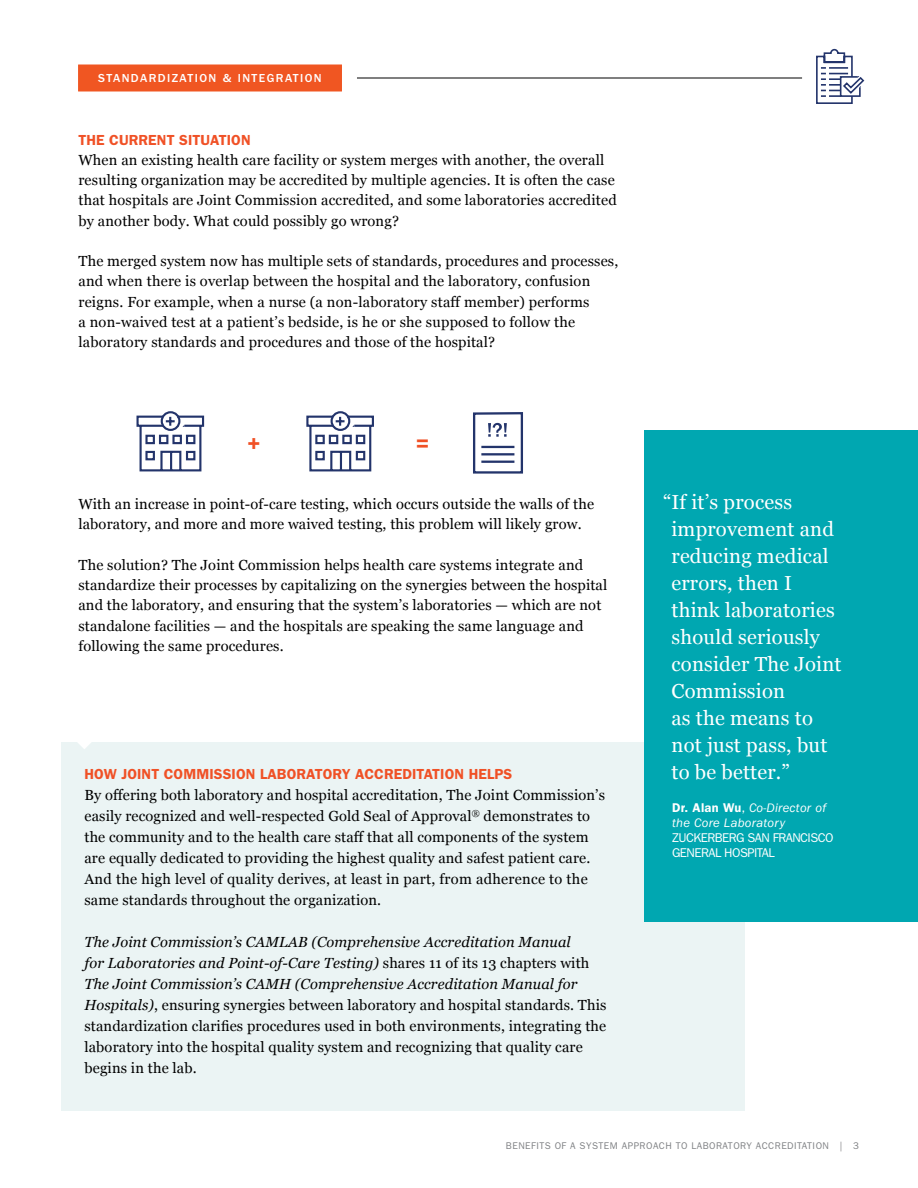
<style>
.page{position:relative;width:918px;height:1188px;background:#fff}
.page>*{position:absolute;margin:0;border:0;box-sizing:border-box;transform-origin:0 0}
.t1{font:600 22.5px "ITC Franklin Gothic Std";color:#f05126}
.t2{font:20.25px/27px "Georgia";letter-spacing:.01em;color:#fff}
.t3{font:14.7px/20.2px "Georgia";letter-spacing:.01em;color:#000}
.t4{font:600 14.7px "ITC Franklin Gothic Std";letter-spacing:.005em;color:#f05126}
.t5{font:italic 12.75px/15px "ITC Franklin Gothic Std";letter-spacing:.02em;color:#fff}
.t6{font:12.75px/15px "ITC Franklin Gothic Std";letter-spacing:-.04em;color:#fff}
.t7{font:500 12px "ITC Franklin Gothic Std";letter-spacing:.12em;color:#fff}
.t8{font:9.75px "ITC Franklin Gothic Std";letter-spacing:.05em;color:#808285}
.s1{font-style:italic}
.s2{font-weight:600;font-style:normal}
.s3{font-style:normal}
</style>
<div class="page">
<div style="left:62px;top:742px;width:683px;height:369px;background:#ebf4f4"></div>
<svg style="left:78px;top:742px;width:13px;height:7px"></svg>
<hr style="left:78px;top:78px;width:724px;height:1px;background:#000">
<svg style="left:78px;top:64px;width:286px;height:28px;background:#f1683a"></svg>
<div style="left:645px;top:430px;width:273px;height:491px;background:#00a7b1"></div>
<svg style="left:136px;top:411px;width:69px;height:61px"></svg>
<svg style="left:306px;top:411px;width:68px;height:61px"></svg>
<svg style="left:473px;top:412px;width:50px;height:62px"></svg>
<svg style="left:816px;top:48px;width:49px;height:56px"></svg>
<p class="t7" style="left:98px;top:71px;width:225px">STANDARDIZATION &amp; INTEGRATION</p>
<p class="t4" style="left:78px;top:131px;width:174px">THE CURRENT SITUATION</p>
<p class="t3" style="left:78px;top:149px;width:540px">When an existing health care facility or system merges with another, the overall resulting organization may be accredited by multiple agencies. It is often the case that hospitals are Joint Commission accredited, and some laboratories accredited by another body. What could possibly go wrong?</p>
<p class="t3" style="left:78px;top:250px;width:541px">The merged system now has multiple sets of standards, procedures and processes, and when there is overlap between the hospital and the laboratory, confusion reigns. For example, when a nurse (a non-laboratory staff member) performs<br>a non-waived test at a patient’s bedside, is he or she supposed to follow the laboratory standards and procedures and those of the hospital?</p>
<h1 class="t1" style="left:247px;top:429px;width:15px">+</h1>
<h1 class="t1" style="left:416px;top:429px;width:15px">=</h1>
<p class="t3" style="left:78px;top:493px;width:517px">With an increase in point-of-care testing, which occurs outside the walls of the laboratory, and more and more waived testing, this problem will likely grow.</p>
<p class="t3" style="left:78px;top:554px;width:530px">The solution? The Joint Commission helps health care systems integrate and standardize their processes by capitalizing on the synergies between the hospital and the laboratory, and ensuring that the system’s laboratories — which are not standalone facilities — and the hospitals are speaking the same language and following the same procedures.</p>
<p class="t4" style="left:84px;top:766px;width:429px">HOW JOINT COMMISSION LABORATORY ACCREDITATION HELPS</p>
<p class="t3" style="left:84px;top:784px;width:522px;line-height:21px">By offering both laboratory and hospital accreditation, The Joint Commission’s easily recognized and well-respected Gold Seal of Approval<sup>®</sup> demonstrates to the community and to the health care staff that all components of the system are equally dedicated to providing the highest quality and safest patient care.<br>And the high level of quality derives, at least in part, from adherence to the same standards throughout the organization.</p>
<p class="t3" style="left:84px;top:931px;width:524px;line-height:21px"><span class="s1">The Joint Commission’s CAMLAB (Comprehensive Accreditation Manual<br>for Laboratories and Point-of-Care Testing)</span> shares 11 of its 13 chapters with <span class="s1">The Joint Commission’s CAMH (Comprehensive Accreditation Manual for Hospitals)</span>, ensuring synergies between laboratory and hospital standards. This standardization clarifies procedures used in both environments, integrating the laboratory into the hospital quality system and recognizing that quality care begins in the lab.</p>
<h2 class="t2" style="left:672px;top:488px;width:172px;text-indent:-9px">“If it’s process improvement and reducing medical errors, then I think laboratories should seriously consider The Joint<br>Commission<br>as the means to not just pass, but to be better.”</h2>
<p class="t5" style="left:672px;top:801px;width:156px"><span class="s2">Dr. Alan Wu</span><span class="s3">,</span> Co-Director of the Core Laboratory</p>
<p class="t6" style="left:672px;top:830px;width:163px">ZUCKERBERG SAN FRANCISCO<br>GENERAL HOSPITAL</p>
<p class="t8" style="left:506px;top:1140px;width:354px">BENEFITS OF A SYSTEM APPROACH TO LABORATORY ACCREDITATION | 3</p>
</div>
